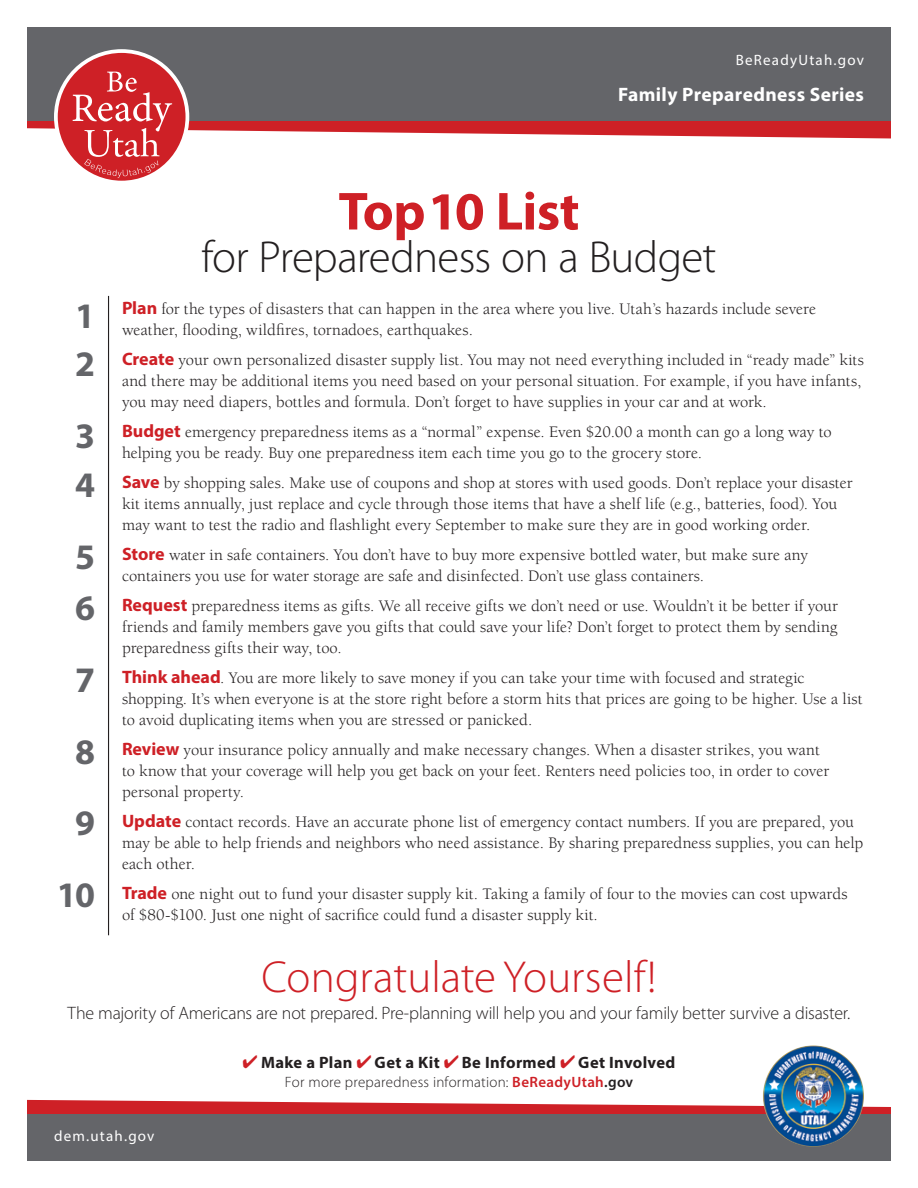
<style>
.page{position:relative;width:918px;height:1188px;background:#fff}
.page>*{position:absolute;margin:0;border:0;box-sizing:border-box;transform-origin:0 0}
.t1{font:700 54px "Myriad Pro";letter-spacing:-.01em;color:#ce2026}
.t2{font:300 45px "Myriad Pro";letter-spacing:-.015em;color:#231f20}
.t3{font:300 45px "Myriad Pro";color:#ce2026}
.t4{font:700 36px/71.6px "Myriad Pro";color:#646569}
.t5{font:700 19.5px "Myriad Pro";letter-spacing:.02em;color:#fff}
.t6{font:300 18px "Myriad Pro";letter-spacing:-.015em;color:#231f20}
.t7{font:16.5px/21px "Berkeley";color:#231f20}
.t8{font:700 16.5px "Myriad Pro";letter-spacing:.025em;color:#231f20}
.t9{font:300 15px "Myriad Pro";letter-spacing:.015em;color:#231f20}
.t10{font:15px "Myriad Pro";letter-spacing:.08em;color:#fff}
.s1{font-family:"Myriad Pro";font-weight:700;font-size:18px;color:#ce2026}
.s2{color:#ce2026}
.s3{font-weight:600;color:#ce2026}
.s4{font-weight:600}
</style>
<div class="page">
<div style="left:27px;top:27px;width:864px;height:94px;background:#646569"></div>
<svg style="left:27px;top:1100px;width:864px;height:14px"></svg>
<div style="left:27px;top:1114px;width:864px;height:47px;background:#646569"></div>
<svg style="left:56px;top:51px;width:131px;height:132px;background:#d74b50"></svg>
<svg style="left:27px;top:72px;width:864px;height:106px"></svg>
<img style="left:763px;top:1045px;width:101px;height:102px;border-radius:51px">
<hr style="left:108px;top:296px;width:1px;height:639px;background:#231f20">
<p class="t10" style="left:736px;top:51px;width:130px">BeReadyUtah.gov</p>
<p class="t5" style="left:618px;top:82px;width:247px">Family Preparedness Series</p>
<h3 class="t4" style="left:75px;top:291px;width:21px;line-height:48px">1<br>2</h3>
<h3 class="t4" style="left:75px;top:410px;width:21px;line-height:49.5px">3<br>4</h3>
<h3 class="t4" style="left:75px;top:531px;width:21px;line-height:51px">5<br>6</h3>
<h3 class="t4" style="left:57px;top:643px;width:40px;text-align:center">7<br>8<br>9<br>10</h3>
<h1 class="t1" style="left:338px;top:176px;width:243px">Top 10 List</h1>
<h2 class="t2" style="left:201px;top:229px;width:517px">for Preparedness on a Budget</h2>
<p class="t7" style="left:122px;top:299px;width:696px"><span class="s1">Plan</span> for the types of disasters that can happen in the area where you live. Utah’s hazards include severe weather, flooding, wildfires, tornadoes, earthquakes.</p>
<p class="t7" style="left:122px;top:350px;width:743px"><span class="s1">Create</span> your own personalized disaster supply list. You may not need everything included in “ready made” kits and there may be additional items you need based on your personal situation. For example, if you have infants, you may need diapers, bottles and formula. Don’t forget to have supplies in your car and at work.</p>
<p class="t7" style="left:122px;top:422px;width:711px"><span class="s1">Budget</span> emergency preparedness items as a “normal” expense. Even $20.00 a month can go a long way to helping you be ready. Buy one preparedness item each time you go to the grocery store.</p>
<p class="t7" style="left:122px;top:473px;width:732px"><span class="s1">Save</span> by shopping sales. Make use of coupons and shop at stores with used goods. Don’t replace your disaster kit items annually, just replace and cycle through those items that have a shelf life (e.g., batteries, food). You may want to test the radio and flashlight every September to make sure they are in good working order.</p>
<p class="t7" style="left:122px;top:545px;width:688px"><span class="s1">Store</span> water in safe containers. You don’t have to buy more expensive bottled water, but make sure any containers you use for water storage are safe and disinfected. Don’t use glass containers.</p>
<p class="t7" style="left:122px;top:596px;width:717px;text-align:justify"><span class="s1">Request</span> preparedness items as gifts. We all receive gifts we don’t need or use. Wouldn’t it be better if your friends and family members gave you gifts that could save your life? Don’t forget to protect them by sending preparedness gifts their way, too.</p>
<p class="t7" style="left:122px;top:668px;width:742px"><span class="s1">Think ahead</span>. You are more likely to save money if you can take your time with focused and strategic shopping. It’s when everyone is at the store right before a storm hits that prices are going to be higher. Use a list to avoid duplicating items when you are stressed or panicked.</p>
<p class="t7" style="left:122px;top:740px;width:709px"><span class="s1">Review</span> your insurance policy annually and make necessary changes. When a disaster strikes, you want to know that your coverage will help you get back on your feet. Renters need policies too, in order to cover personal property.</p>
<p class="t7" style="left:122px;top:812px;width:743px"><span class="s1">Update</span> contact records. Have an accurate phone list of emergency contact numbers. If you are prepared, you may be able to help friends and neighbors who need assistance. By sharing preparedness supplies, you can help each other.</p>
<p class="t7" style="left:122px;top:884px;width:727px"><span class="s1">Trade</span> one night out to fund your disaster supply kit. Taking a family of four to the movies can cost upwards of $80-$100. Just one night of sacrifice could fund a disaster supply kit.</p>
<h2 class="t3" style="left:261px;top:950px;width:397px">Congratulate Yourself!</h2>
<p class="t6" style="left:68px;top:1002px;width:784px">The majority of Americans are not prepared. Pre-planning will help you and your family better survive a disaster.</p>
<p class="t10" style="left:54px;top:1126px;width:102px">dem.utah.gov</p>
<p class="t8" style="left:243px;top:1051px;width:434px"><span class="s2">✔</span> Make a Plan <span class="s2">✔</span> Get a Kit <span class="s2">✔</span> Be Informed <span class="s2">✔</span> Get Involved</p>
<p class="t9" style="left:285px;top:1073px;width:350px">For more preparedness information: <span class="s3">BeReadyUtah</span><span class="s4">.gov</span></p>
</div>
